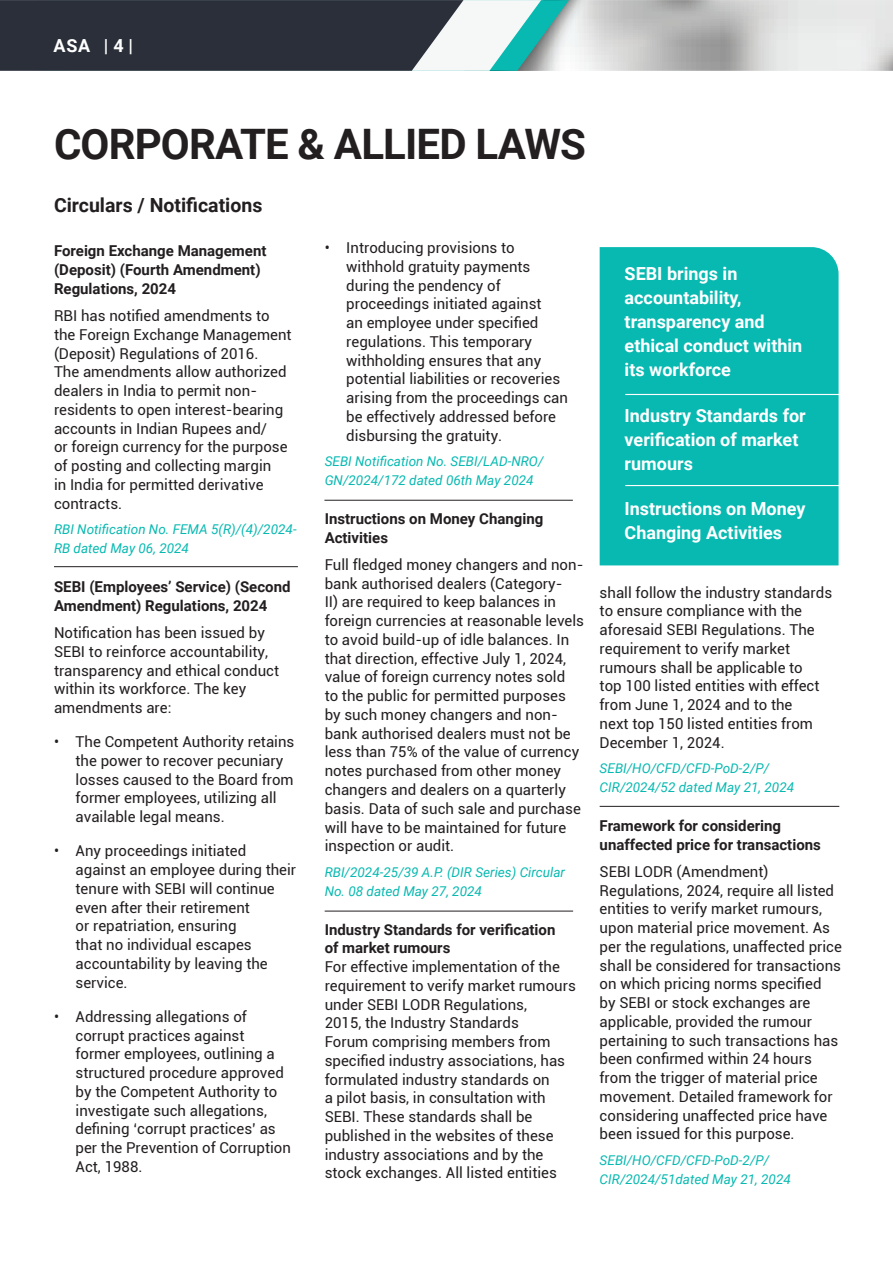
<style>
.page{position:relative;width:893px;height:1263px;background:#fff}
.page>*{position:absolute;margin:0;border:0;box-sizing:border-box;transform-origin:0 0}
.t1{font:700 42px "Roboto";letter-spacing:-.02em;color:#231f20}
.t2{font:700 19.5px "Roboto";color:#231f20}
.t3{font:700 18px/24px "Roboto";color:#fff}
.t4{font:15px/18.8px "Roboto";color:#231f20}
.t5{font:700 15px/18.8px "Roboto";color:#231f20}
.t6{font:italic 13.5px/18.8px "Roboto";color:#08b9b1}
</style>
<div class="page">
<svg style="left:0;top:0;width:893px;height:71px;background:#7b8489"></svg>
<div style="left:600px;top:247px;width:238px;height:318px;background:#08b9b1"></div>
<hr style="left:625px;top:394px;width:228px;height:1px;background:#fff">
<hr style="left:625px;top:485px;width:228px;height:1px;background:#fff">
<hr style="left:54px;top:566px;width:244px;height:1px;background:#231f20">
<hr style="left:324px;top:500px;width:249px;height:1px;background:#231f20">
<hr style="left:600px;top:806px;width:239px;height:1px;background:#231f20">
<hr style="left:325px;top:911px;width:248px;height:1px;background:#231f20">
<p class="t3" style="left:54px;top:33px;width:81px">ASA | 4 |</p>
<h1 class="t1" style="left:54px;top:114px;width:534px">CORPORATE &amp; ALLIED LAWS</h1>
<h2 class="t2" style="left:54px;top:191px;width:210px">Circulars / Notifications</h2>
<p class="t5" style="left:54px;top:241px;width:214px">Foreign Exchange Management (Deposit) (Fourth Amendment)<br>Regulations, 2024</p>
<p class="t4" style="left:54px;top:306px;width:239px">RBI has notified amendments to the Foreign Exchange Management (Deposit) Regulations of 2016.<br>The amendments allow authorized dealers in India to permit non&shy;residents to open interest-bearing accounts in Indian Rupees and/<br>or foreign currency for the purpose of posting and collecting margin<br>in India for permitted derivative contracts.</p>
<p class="t6" style="left:54px;top:519px;width:244px">RBI Notification No. FEMA 5(R)/(4)/2024-<br>RB dated May 06, 2024</p>
<p class="t5" style="left:54px;top:577px;width:238px">SEBI (Employees’ Service) (Second<br>Amendment) Regulations, 2024</p>
<p class="t4" style="left:54px;top:623px;width:227px">Notification has been issued by<br>SEBI to reinforce accountability, transparency and ethical conduct within its workforce. The key amendments are:</p>
<p class="t4" style="left:76px;top:732px;width:220px;text-indent:-22px">• The Competent Authority retains the power to recover pecuniary losses caused to the Board from former employees, utilizing all available legal means.</p>
<p class="t4" style="left:76px;top:841px;width:222px;text-indent:-22px">• Any proceedings initiated against an employee during their tenure with SEBI will continue even after their retirement<br>or repatriation, ensuring<br>that no individual escapes accountability by leaving the service.</p>
<p class="t4" style="left:76px;top:1006px;width:217px;text-indent:-22px">• Addressing allegations of corrupt practices against former employees, outlining a structured procedure approved by the Competent Authority to investigate such allegations, defining ‘corrupt practices’ as per the Prevention of Corruption<br>Act, 1988.</p>
<p class="t4" style="left:346px;top:238px;width:223px;text-indent:-22px">• Introducing provisions to withhold gratuity payments during the pendency of proceedings initiated against<br>an employee under specified regulations. This temporary withholding ensures that any potential liabilities or recoveries arising from the proceedings can be effectively addressed before disbursing the gratuity.</p>
<p class="t6" style="left:325px;top:451px;width:220px">SEBI Notification No. SEBI/LAD-NRO/<br>GN/2024/172 dated 06th May 2024</p>
<p class="t5" style="left:325px;top:508px;width:220px">Instructions on Money Changing<br>Activities</p>
<p class="t4" style="left:325px;top:555px;width:261px">Full fledged money changers and non&shy;bank authorised dealers (Category-<br>II) are required to keep balances in foreign currencies at reasonable levels to avoid build-up of idle balances. In that direction, effective July 1, 2024, value of foreign currency notes sold<br>to the public for permitted purposes by such money changers and non&shy;bank authorised dealers must not be less than 75% of the value of currency notes purchased from other money changers and dealers on a quarterly basis. Data of such sale and purchase will have to be maintained for future inspection or audit.</p>
<p class="t6" style="left:325px;top:862px;width:242px">RBI/2024-25/39 A.P. (DIR Series) Circular<br>No. 08 dated May 27, 2024</p>
<p class="t5" style="left:325px;top:919px;width:232px">Industry Standards for verification of market rumours</p>
<p class="t4" style="left:325px;top:957px;width:253px">For effective implementation of the requirement to verify market rumours under SEBI LODR Regulations,<br>2015, the Industry Standards<br>Forum comprising members from specified industry associations, has formulated industry standards on<br>a pilot basis, in consultation with SEBI. These standards shall be published in the websites of these industry associations and by the stock exchanges. All listed entities</p>
<p class="t3" style="left:625px;top:261px;width:179px">SEBI brings in accountability, transparency and ethical conduct within its workforce</p>
<p class="t3" style="left:625px;top:403px;width:183px">Industry Standards for verification of market rumours</p>
<p class="t3" style="left:625px;top:496px;width:182px">Instructions on Money<br>Changing Activities</p>
<p class="t4" style="left:600px;top:582px;width:234px">shall follow the industry standards to ensure compliance with the aforesaid SEBI Regulations. The requirement to verify market rumours shall be applicable to<br>top 100 listed entities with effect from June 1, 2024 and to the<br>next top 150 listed entities from<br>December 1, 2024.</p>
<p class="t6" style="left:600px;top:758px;width:196px">SEBI/HO/CFD/CFD-PoD-2/P/<br>CIR/2024/52 dated May 21, 2024</p>
<p class="t5" style="left:600px;top:815px;width:223px">Framework for considering unaffected price for transactions</p>
<p class="t4" style="left:600px;top:862px;width:244px">SEBI LODR (Amendment)<br>Regulations, 2024, require all listed entities to verify market rumours, upon material price movement. As per the regulations, unaffected price shall be considered for transactions on which pricing norms specified<br>by SEBI or stock exchanges are applicable, provided the rumour pertaining to such transactions has been confirmed within 24 hours from the trigger of material price movement. Detailed framework for considering unaffected price have been issued for this purpose.</p>
<p class="t6" style="left:600px;top:1150px;width:193px">SEBI/HO/CFD/CFD-PoD-2/P/<br>CIR/2024/51dated May 21, 2024</p>
</div>
